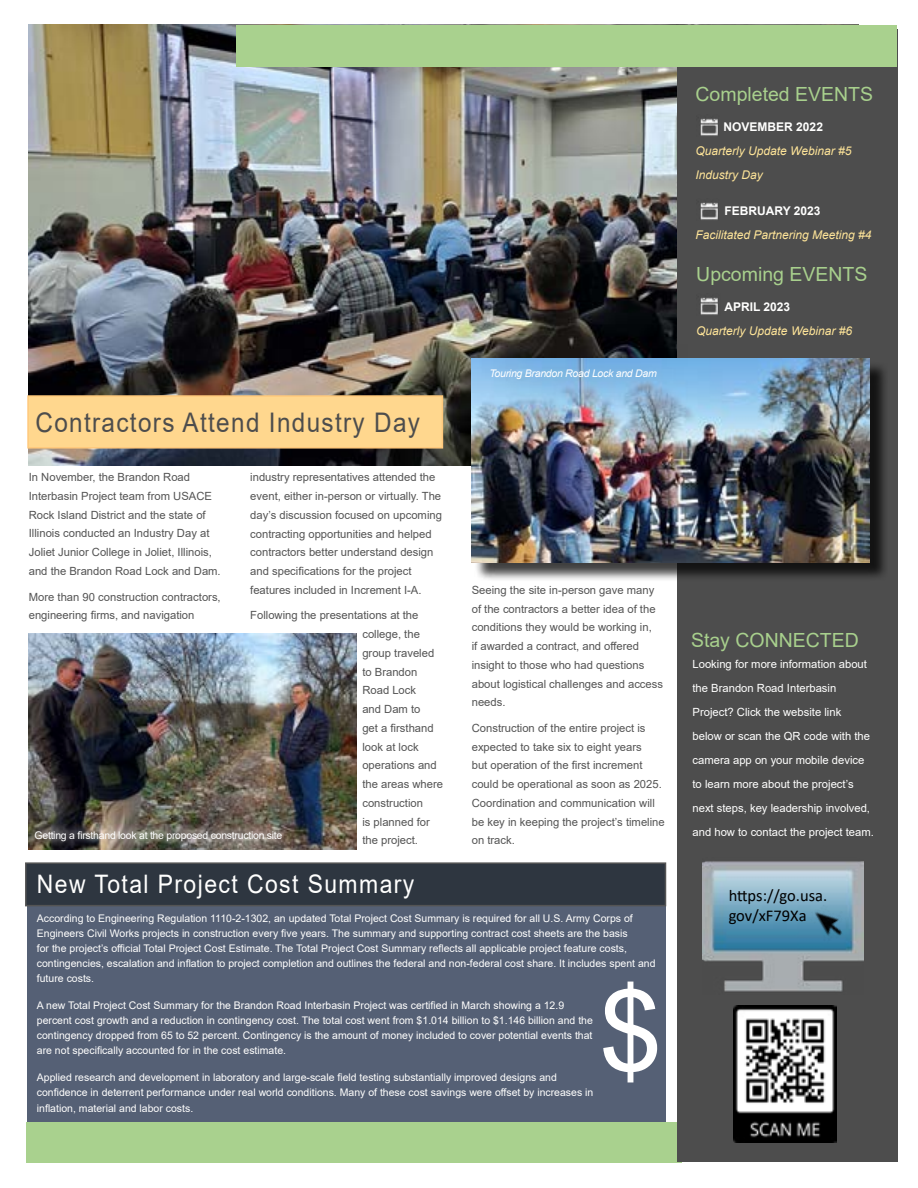
<style>
.page{position:relative;width:918px;height:1188px;background:#fff}
.page>*{position:absolute;margin:0;border:0;box-sizing:border-box;transform-origin:0 0}
.t1{font:114px "Arial Nova";color:#fff}
.t2{font:27px "Arial";letter-spacing:.055em;color:#4d4d4d;scale:.9 1}
.t3{font:25.5px "Arial";letter-spacing:.06em;color:#fffffe;scale:.9 1}
.t4{font:19.5px "Arial";color:#a8d08d}
.t5{font:16.5px/19.8px "Calibri";color:#000}
.t6{font:italic 12px/24px "Arial";color:#ffe599}
.t7{font:700 12px "Arial";color:#fffffe}
.t8{font:11.25px/18.8px "Arial";color:#545454}
.t9{font:11.25px/24px "Arial";color:#fffffe}
.t10{font:10.5px/15px "Arial";color:#fffffe}
.t11{font:10.5px "Arial";letter-spacing:-.025em;color:#fff}
.t12{font:italic 10.5px "Arial";letter-spacing:-.025em;color:#fff}
</style>
<div class="page">
<img style="left:28px;top:25px;width:830px;height:440px">
<svg style="left:27px;top:864px;width:638px;height:299px;background:#4f596d"></svg>
<div style="left:27px;top:1122px;width:655px;height:41px;background:#a9d18e"></div>
<div style="left:678px;top:66px;width:219px;height:1096px;background:#4d4d4d"></div>
<img style="left:702px;top:858px;width:162px;height:136px">
<div style="left:237px;top:26px;width:660px;height:40px;background:#a9d18e"></div>
<div style="left:28px;top:396px;width:414px;height:52px;background:#ffd78e"></div>
<div style="left:27px;top:395px;width:416px;height:54px;border:2px solid #ffc97c"></div>
<img style="left:696px;top:114px;width:24px;height:23px">
<img style="left:696px;top:198px;width:24px;height:23px">
<div style="left:25px;top:862px;width:641px;height:44px;border:2px solid #545454"></div>
<img style="left:733px;top:1006px;width:104px;height:136px">
<img style="left:807px;top:898px;width:46px;height:49px">
<img style="left:697px;top:293px;width:23px;height:23px">
<img style="left:29px;top:633px;width:328px;height:217px">
<div style="left:474px;top:361px;width:414px;height:221px;background:#000;opacity:.75"></div>
<img style="left:472px;top:359px;width:398px;height:203px">
<div style="left:445px;top:316px;width:257px;height:117px;background:#000;opacity:.6"></div>
<div style="left:25px;top:822px;width:266px;height:27px;background:#fff;opacity:.75"></div>
<h2 class="t2" style="left:36px;top:404px;width:429px">Contractors Attend Industry Day</h2>
<p class="t8" style="left:29px;top:468px;width:193px">In November, the Brandon Road Interbasin Project team from USACE Rock Island District and the state of Illinois conducted an Industry Day at Joliet Junior College in Joliet, Illinois, and the Brandon Road Lock and Dam.</p>
<p class="t8" style="left:29px;top:587px;width:193px">More than 90 construction contractors, engineering firms, and navigation</p>
<p class="t8" style="left:250px;top:468px;width:193px">industry representatives attended the event, either in-person or virtually. The day’s discussion focused on upcoming contracting opportunities and helped contractors better understand design and specifications for the project features included in Increment I-A.</p>
<p class="t8" style="left:362px;top:606px;width:82px;text-indent:-112px">Following the presentations at the college, the group traveled to Brandon<br>Road Lock<br>and Dam to<br>get a firsthand look at lock operations and the areas where construction<br>is planned for the project.</p>
<p class="t11" style="left:35px;top:828px;width:249px">Getting a firsthand look at the proposed construction site</p>
<h3 class="t3" style="left:37px;top:867px;width:421px">New Total Project Cost Summary</h3>
<p class="t12" style="left:489px;top:367px;width:169px">Touring Brandon Road Lock and Dam</p>
<p class="t8" style="left:472px;top:580px;width:193px">Seeing the site in-person gave many of the contractors a better idea of the conditions they would be working in,<br>if awarded a contract, and offered insight to those who had questions about logistical challenges and access needs.</p>
<p class="t8" style="left:472px;top:718px;width:195px">Construction of the entire project is expected to take six to eight years<br>but operation of the first increment could be operational as soon as 2025.<br>Coordination and communication will be key in keeping the project’s timeline on track.</p>
<p class="t10" style="left:37px;top:911px;width:620px">According to Engineering Regulation 1110-2-1302, an updated Total Project Cost Summary is required for all U.S. Army Corps of Engineers Civil Works projects in construction every five years. The summary and supporting contract cost sheets are the basis<br>for the project’s official Total Project Cost Estimate. The Total Project Cost Summary reflects all applicable project feature costs, contingencies, escalation and inflation to project completion and outlines the federal and non-federal cost share. It includes spent and future costs.</p>
<p class="t10" style="left:37px;top:998px;width:558px">A new Total Project Cost Summary for the Brandon Road Interbasin Project was certified in March showing a 12.9 percent cost growth and a reduction in contingency cost. The total cost went from $1.014 billion to $1.146 billion and the contingency dropped from 65 to 52 percent. Contingency is the amount of money included to cover potential events that are not specifically accounted for in the cost estimate.</p>
<p class="t10" style="left:37px;top:1070px;width:558px">Applied research and development in laboratory and large-scale field testing substantially improved designs and confidence in deterrent performance under real world conditions. Many of these cost savings were offset by increases in</p>
<p class="t10" style="left:37px;top:1101px;width:158px">inflation, material and labor costs.</p>
<h1 class="t1" style="left:599px;top:965px;width:65px">$</h1>
<h3 class="t4" style="left:696px;top:81px;width:179px">Completed EVENTS</h3>
<p class="t7" style="left:724px;top:118px;width:101px">NOVEMBER 2022</p>
<p class="t6" style="left:696px;top:139px;width:157px">Quarterly Update Webinar #5<br>Industry Day</p>
<p class="t7" style="left:724px;top:202px;width:98px">FEBRUARY 2023</p>
<p class="t6" style="left:696px;top:223px;width:178px">Facilitated Partnering Meeting #4</p>
<h3 class="t4" style="left:696px;top:261px;width:173px">Upcoming EVENTS</h3>
<p class="t7" style="left:724px;top:298px;width:67px">APRIL 2023</p>
<p class="t6" style="left:696px;top:319px;width:157px">Quarterly Update Webinar #6</p>
<h3 class="t4" style="left:691px;top:627px;width:169px">Stay CONNECTED</h3>
<p class="t9" style="left:693px;top:652px;width:183px">Looking for more information about the Brandon Road Interbasin Project? Click the website link<br>below or scan the QR code with the camera app on your mobile device to learn more about the project’s next steps, key leadership involved, and how to contact the project team.</p>
<h3 class="t5" style="left:729px;top:885px;width:100px">https://go.usa. gov/xF79Xa</h3>
</div>
